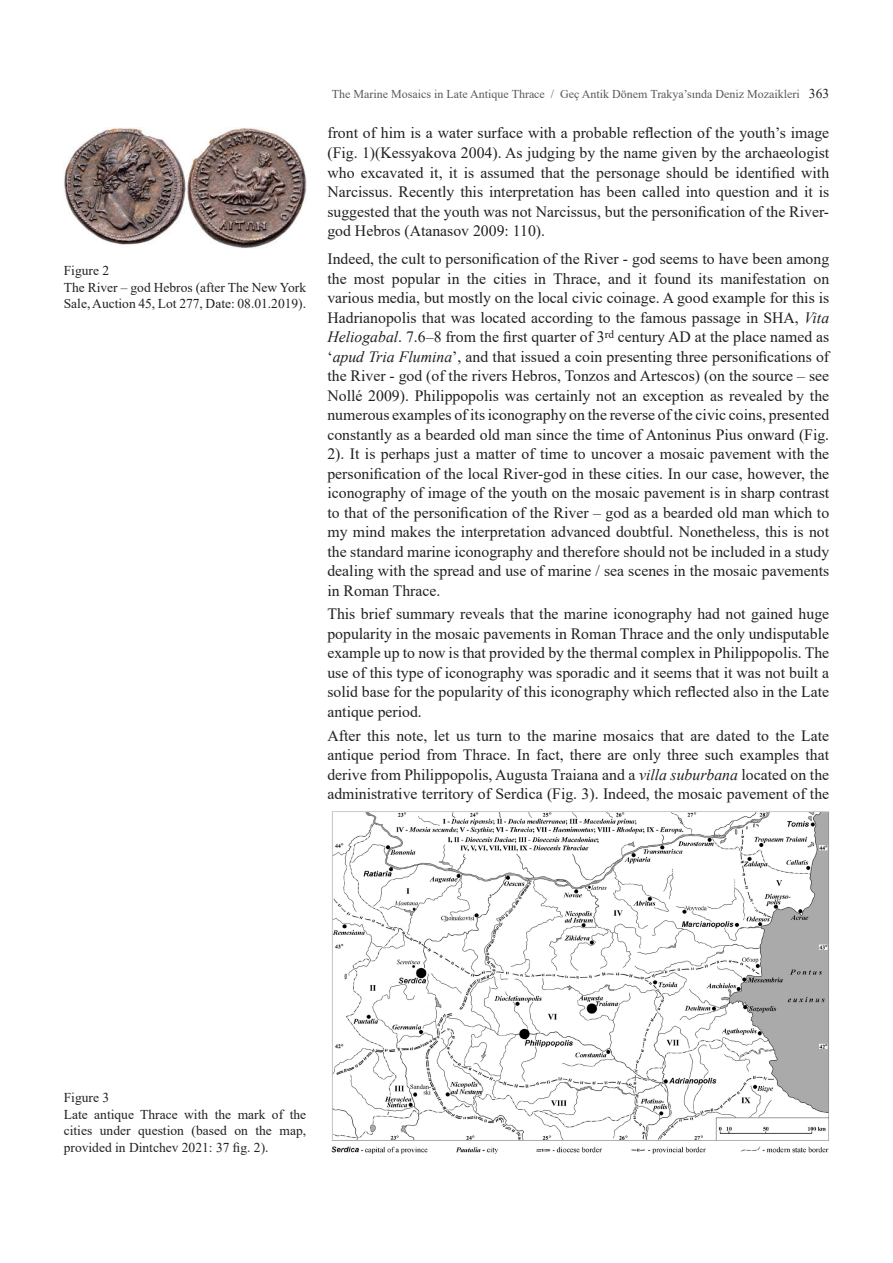
<style>
.page{position:relative;width:893px;height:1263px;background:#fff}
.page>*{position:absolute;margin:0;border:0;box-sizing:border-box;transform-origin:0 0}
.JMR_Metin{font:15.75px/19.5px "Times New Roman";color:#231f20;text-align:justify}
.JMR_Resimaltı{font:13.5px/16.5px "Times New Roman";color:#231f20}
.JMR_Sayfa_Üst_Başlık{font:12px "Times New Roman";color:#57585a}
.s1{font-size:13.5px;color:#231f20}
.s2{font-style:italic}
</style>
<div class="page">
<img style="left:64px;top:128px;width:242px;height:120px">
<img style="left:331px;top:811px;width:498px;height:343px">
<p class="JMR_Resimaltı" style="left:64px;top:262px;width:47px">Figure 2</p>
<p class="JMR_Resimaltı" style="left:64px;top:278px;width:244px">The River – god Hebros (after The New York<br>Sale, Auction 45, Lot 277, Date: 08.01.2019).</p>
<p class="JMR_Sayfa_Üst_Başlık" style="left:332px;top:85px;width:499px">The Marine Mosaics in Late Antique Thrace / Geç Antik Dönem Trakya’sında Deniz Mozaikleri <span class="s1">363</span></p>
<p class="JMR_Metin" style="left:327px;top:123px;width:503px">front of him is a water surface with a probable reflection of the youth’s image (Fig. 1)(Kessyakova 2004). As judging by the name given by the archaeologist who excavated it, it is assumed that the personage should be identified with Narcissus. Recently this interpretation has been called into question and it is suggested that the youth was not Narcissus, but the personification of the River&shy;god Hebros (Atanasov 2009: 110).</p>
<p class="JMR_Metin" style="left:327px;top:248px;width:503px">Indeed, the cult to personification of the River - god seems to have been among the most popular in the cities in Thrace, and it found its manifestation on various media, but mostly on the local civic coinage. A good example for this is Hadrianopolis that was located according to the famous passage in SHA, <span class="s2">Vita Heliogabal</span>. 7.6–8 from the first quarter of 3<sup>rd</sup> century AD at the place named as ‘<span class="s2">apud Tria Flumina</span>’, and that issued a coin presenting three personifications of the River - god (of the rivers Hebros, Tonzos and Artescos) (on the source – see Nollé 2009). Philippopolis was certainly not an exception as revealed by the numerous examples of its iconography on the reverse of the civic coins, presented constantly as a bearded old man since the time of Antoninus Pius onward (Fig.<br>2). It is perhaps just a matter of time to uncover a mosaic pavement with the personification of the local River-god in these cities. In our case, however, the iconography of image of the youth on the mosaic pavement is in sharp contrast to that of the personification of the River – god as a bearded old man which to my mind makes the interpretation advanced doubtful. Nonetheless, this is not the standard marine iconography and therefore should not be included in a study dealing with the spread and use of marine / sea scenes in the mosaic pavements in Roman Thrace.</p>
<p class="JMR_Metin" style="left:327px;top:604px;width:503px">This brief summary reveals that the marine iconography had not gained huge popularity in the mosaic pavements in Roman Thrace and the only undisputable example up to now is that provided by the thermal complex in Philippopolis. The use of this type of iconography was sporadic and it seems that it was not built a solid base for the popularity of this iconography which reflected also in the Late antique period.</p>
<p class="JMR_Metin" style="left:327px;top:725px;width:503px">After this note, let us turn to the marine mosaics that are dated to the Late antique period from Thrace. In fact, there are only three such examples that derive from Philippopolis, Augusta Traiana and a <span class="s2">villa suburbana</span> located on the administrative territory of Serdica (Fig. 3). Indeed, the mosaic pavement of the</p>
<p class="JMR_Resimaltı" style="left:64px;top:1089px;width:47px">Figure 3</p>
<p class="JMR_Resimaltı" style="left:64px;top:1105px;width:244px;text-align:justify">Late antique Thrace with the mark of the cities under question (based on the map, provided in Dintchev 2021: 37 fig. 2).</p>
</div>
